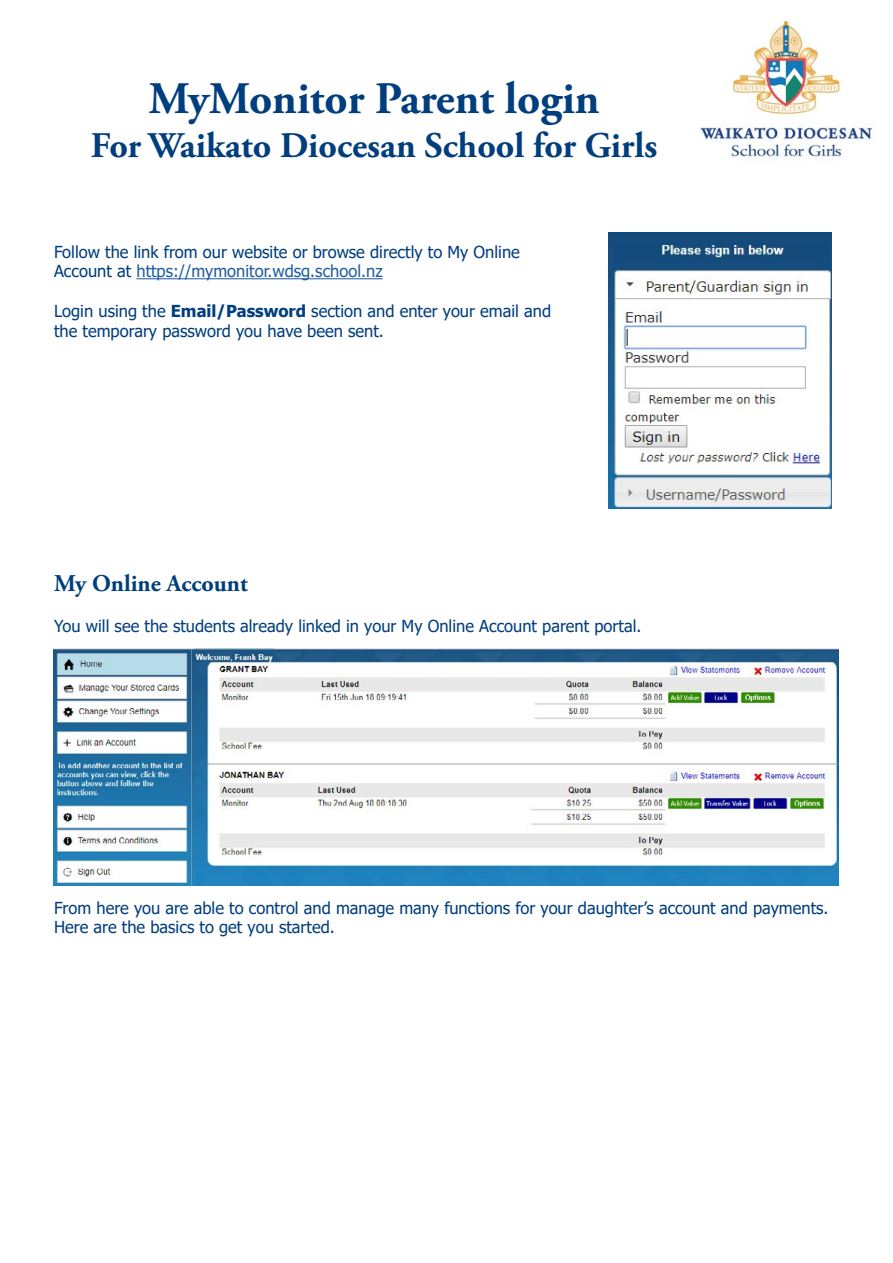
<style>
.page{position:relative;width:893px;height:1263px;background:#fff}
.page>*{position:absolute;margin:0;border:0;box-sizing:border-box;transform-origin:0 0}
.t1{font:700 45px "Adobe Garamond Pro";color:#003e7e}
.t2{font:700 36px "Adobe Garamond Pro";color:#003e7e}
.t3{font:700 24px "Adobe Garamond Pro";color:#003e7e}
.t4{font:16.5px/19.8px "Tahoma";color:#003e7e}
.s1{color:#215e9e}
.s2{font-weight:700}
</style>
<div class="page">
<img style="left:700px;top:20px;width:173px;height:139px">
<hr style="left:136px;top:278px;width:247px;height:1px;background:#215e9e">
<img style="left:53px;top:648px;width:786px;height:237px">
<img style="left:608px;top:232px;width:223px;height:276px">
<h1 class="t1" style="left:149px;top:73px;width:452px">MyMonitor Parent login</h1>
<h2 class="t2" style="left:91px;top:124px;width:568px">For Waikato Diocesan School for Girls</h2>
<p class="t4" style="left:54px;top:243px;width:467px">Follow the link from our website or browse directly to My Online<br>Account at <span class="s1">https://mymonitor.wdsg.school.nz</span></p>
<p class="t4" style="left:54px;top:302px;width:499px">Login using the <span class="s2">Email/Password</span> section and enter your email and the temporary password you have been sent.</p>
<h3 class="t3" style="left:54px;top:569px;width:195px">My Online Account</h3>
<p class="t4" style="left:54px;top:617px;width:589px">You will see the students already linked in your My Online Account parent portal.</p>
<p class="t4" style="left:54px;top:899px;width:776px">From here you are able to control and manage many functions for your daughter’s account and payments.<br>Here are the basics to get you started.</p>
</div>
